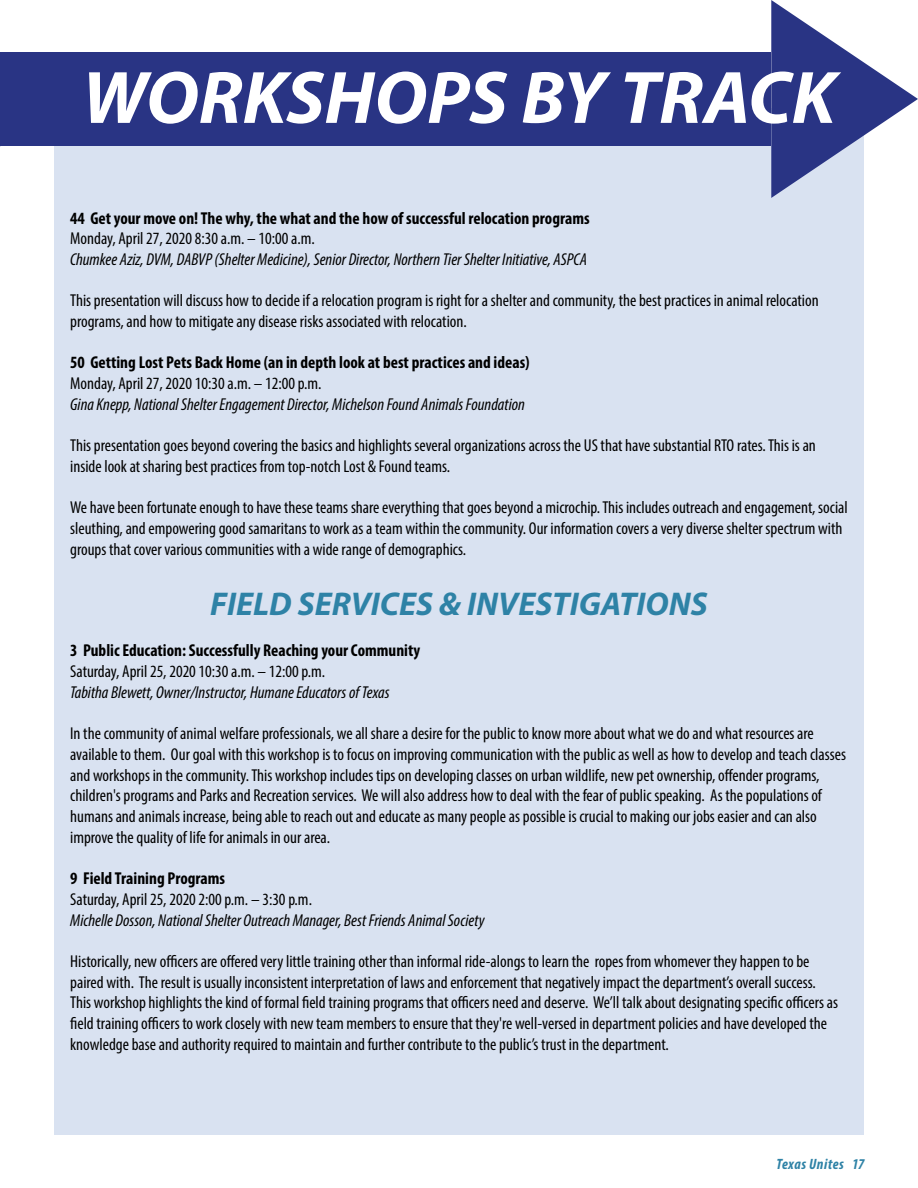
<style>
.page{position:relative;width:918px;height:1188px;background:#fff}
.page>*{position:absolute;margin:0;border:0;box-sizing:border-box;transform-origin:0 0}
.t1{font:italic 700 75px "Myriad Pro";color:#fff}
.t2{font:italic 700 33px "Myriad Pro";color:#2e82a6}
.t3{font:condensed 17.25px/20.7px "Myriad Pro";color:#000}
.t4{font:italic condensed 17.25px "Myriad Pro";color:#000}
.t5{font:700 condensed 17.25px "Myriad Pro";color:#000}
.t6{font:italic 700 condensed 15px "Myriad Pro";letter-spacing:.035em;color:#2e82a6}
</style>
<div class="page">
<div style="left:54px;top:108px;width:810px;height:1026px;background:#d9e2f1"></div>
<svg style="left:771px;top:0;width:147px;height:198px"></svg>
<div style="left:0;top:52px;width:771px;height:94px;background:#293484"></div>
<h1 class="t1" style="left:82px;top:49px;width:250px">WOR DKESCRIPTIONSSHOPS</h1>
<h1 class="t1" style="left:521px;top:49px;width:142px">BY TRAC</h1>
<h1 class="t1" style="left:792px;top:49px;width:46px">K</h1>
<p class="t5" style="left:70px;top:207px;width:521px">44 Get your move on! The why, the what and the how of successful relocation programs</p>
<p class="t3" style="left:70px;top:228px;width:246px">Monday, April 27, 2020 8:30 a.m. – 10:00 a.m.</p>
<p class="t4" style="left:70px;top:249px;width:518px">Chumkee Aziz, DVM, DABVP (Shelter Medicine), Senior Director, Northern Tier Shelter Initiative, ASPCA</p>
<p class="t3" style="left:70px;top:290px;width:750px">This presentation will discuss how to decide if a relocation program is right for a shelter and community, the best practices in animal relocation programs, and how to mitigate any disease risks associated with relocation.</p>
<p class="t5" style="left:70px;top:352px;width:461px">50 Getting Lost Pets Back Home (an in depth look at best practices and ideas)</p>
<p class="t3" style="left:70px;top:373px;width:253px">Monday, April 27, 2020 10:30 a.m. – 12:00 p.m.</p>
<p class="t4" style="left:70px;top:394px;width:456px">Gina Knepp, National Shelter Engagement Director, Michelson Found Animals Foundation</p>
<p class="t3" style="left:70px;top:435px;width:747px">This presentation goes beyond covering the basics and highlights several organizations across the US that have substantial RTO rates. This is an inside look at sharing best practices from top-notch Lost &amp; Found teams.</p>
<p class="t3" style="left:70px;top:497px;width:779px">We have been fortunate enough to have these teams share everything that goes beyond a microchip. This includes outreach and engagement, social sleuthing, and empowering good samaritans to work as a team within the community. Our information covers a very diverse shelter spectrum with groups that cover various communities with a wide range of demographics.</p>
<h2 class="t2" style="left:210px;top:582px;width:16px">FIEL</h2>
<h2 class="t2" style="left:269px;top:582px;width:119px">D SER VICES</h2>
<h2 class="t2" style="left:439px;top:582px;width:98px">&amp; IN VESTIGATIONS</h2>
<p class="t5" style="left:70px;top:640px;width:352px">3 Public Education: Successfully Reaching your Community</p>
<p class="t3" style="left:70px;top:661px;width:257px">Saturday, April 25, 2020 10:30 a.m. – 12:00 p.m.</p>
<p class="t4" style="left:70px;top:682px;width:321px">Tabitha Blewett, Owner/Instructor, Humane Educators of Texas</p>
<p class="t3" style="left:70px;top:723px;width:777px">In the community of animal welfare professionals, we all share a desire for the public to know more about what we do and what resources are available to them. Our goal with this workshop is to focus on improving communication with the public as well as how to develop and teach classes and workshops in the community. This workshop includes tips on developing classes on urban wildlife, new pet ownership, offender programs, children's programs and Parks and Recreation services. We will also address how to deal with the fear of public speaking. As the populations of humans and animals increase, being able to reach out and educate as many people as possible is crucial to making our jobs easier and can also improve the quality of life for animals in our area.</p>
<p class="t5" style="left:70px;top:868px;width:156px">9 Field Training Programs</p>
<p class="t3" style="left:70px;top:889px;width:243px">Saturday, April 25, 2020 2:00 p.m. – 3:30 p.m.</p>
<p class="t4" style="left:70px;top:909px;width:416px">Michelle Dosson, National Shelter Outreach Manager, Best Friends Animal Society</p>
<p class="t3" style="left:70px;top:951px;width:769px">Historically, new officers are offered very little training other than informal ride-alongs to learn the ropes from whomever they happen to be paired with. The result is usually inconsistent interpretation of laws and enforcement that negatively impact the department’s overall success.<br>This workshop highlights the kind of formal field training programs that officers need and deserve. We’ll talk about designating specific officers as field training officers to work closely with new team members to ensure that they're well-versed in department policies and have developed the knowledge base and authority required to maintain and further contribute to the public’s trust in the department.</p>
<p class="t6" style="left:777px;top:1155px;width:89px">Texas Unites 17</p>
</div>
